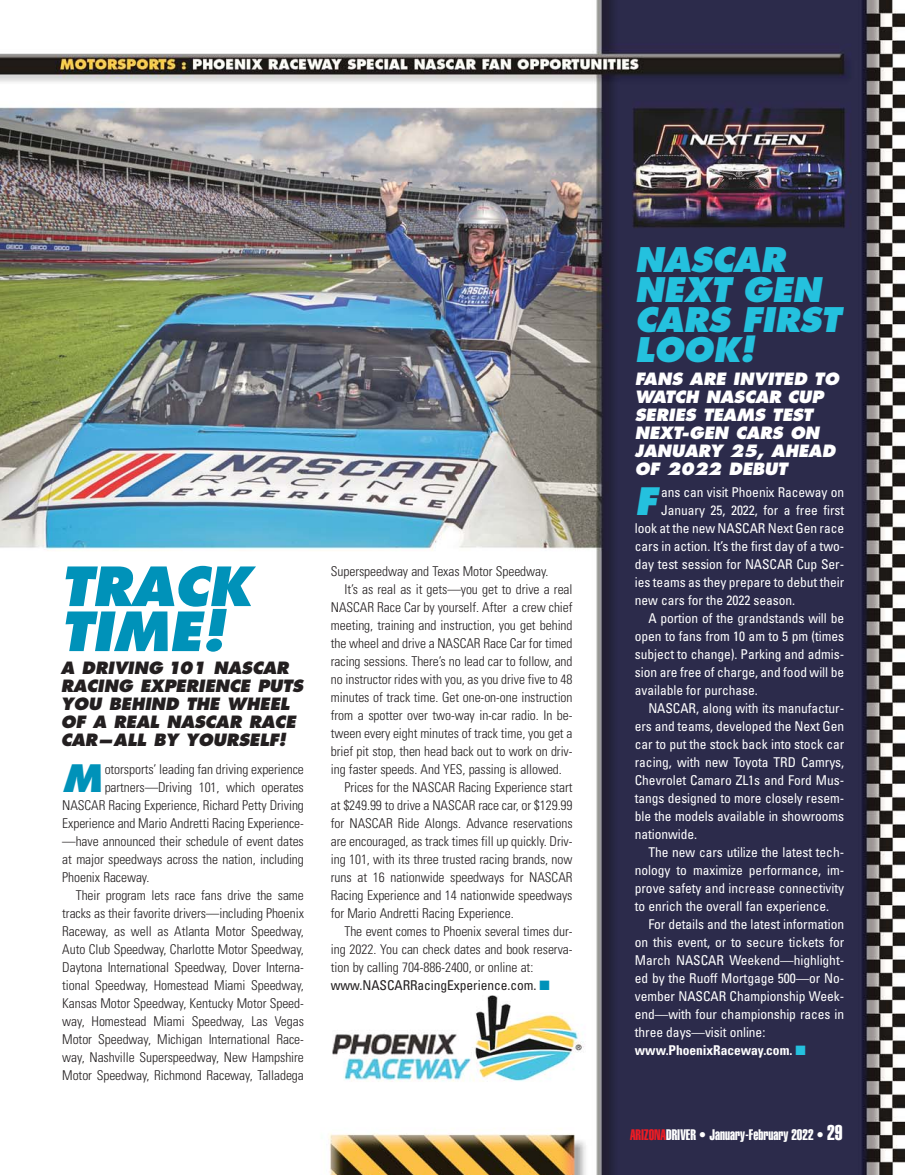
<style>
.page{position:relative;width:905px;height:1175px;background:#fff}
.page>*{position:absolute;margin:0;border:0;box-sizing:border-box;transform-origin:0 0}
.t1{font:italic 800 52.5px/45px "Futura";color:#0092b9}
.t2{font:italic 800 36.75px "Futura";color:#0092b9}
.t3{font:italic 800 36.75px "Futura";color:#24c1de}
.t4{font:italic 800 33px/30px "Futura";letter-spacing:-.01em;color:#24c1de}
.t5{font:italic 800 16.5px/18px "Futura";letter-spacing:-.01em;color:#231f20}
.t6{font:italic 800 16.5px/18px "Futura";letter-spacing:-.01em;color:#fff}
.t7{font:15px "Helvetica Extra Compressed";color:#fff}
.t8{font:300 condensed 13.5px "Univers";letter-spacing:-.005em;color:#231f20}
.t9{font:condensed 13.5px "Univers";letter-spacing:-.005em;color:#fff}
.t10{font:condensed 13.5px "Univers";letter-spacing:-.005em;color:#231f20}
.t11{font:700 condensed 13.5px "Univers";letter-spacing:-.005em;color:#fff}
.s1{color:#0092b9}
.s2{color:#24c1de}
.s3{color:#ed1c24}
.s4{font-size:21px}
</style>
<div class="page">
<img style="left:0;top:0;width:904px;height:1174px">
<h1 class="t1" style="left:61px;top:568px;width:191px">TRACK<br>TIME!</h1>
<p class="t5" style="left:61px;top:659px;width:246px">A DRIVING 101 NASCAR<br>RACING EXPERIENCE PUTS<br>YOU BEHIND THE WHEEL<br>OF A REAL NASCAR RACE<br>CAR —ALL BY YOURSELF!</p>
<h2 class="t2" style="left:62px;top:762px;width:47px">M</h2>
<p class="t8" style="left:105px;top:764px;width:201px">otorsports’ leading fan driving experience</p>
<p class="t8" style="left:105px;top:782px;width:201px">partners—Driving 101, which operates</p>
<p class="t8" style="left:62px;top:800px;width:243px">NASCAR Racing Experience, Richard Petty Driving</p>
<p class="t8" style="left:62px;top:818px;width:243px">Experience and Mario Andretti Racing Exper i ence -</p>
<p class="t8" style="left:62px;top:836px;width:243px">—have announced their schedule of event dates</p>
<p class="t8" style="left:62px;top:854px;width:243px">at major speedways across the nation, including</p>
<p class="t8" style="left:62px;top:872px;width:89px">Phoenix Raceway.</p>
<p class="t8" style="left:76px;top:890px;width:229px">Their program lets race fans drive the same</p>
<p class="t8" style="left:62px;top:908px;width:243px">tracks as their favorite drivers—including Phoenix</p>
<p class="t8" style="left:62px;top:926px;width:243px">Raceway, as well as Atlanta Motor Speedway,</p>
<p class="t8" style="left:62px;top:944px;width:243px">Auto Club Speedway, Charlotte Motor Speedway,</p>
<p class="t8" style="left:62px;top:962px;width:243px">Daytona International Speedway, Dover Interna -</p>
<p class="t8" style="left:62px;top:980px;width:243px">tional Speedway, Homestead Miami Speedway,</p>
<p class="t8" style="left:62px;top:998px;width:243px">Kansas Motor Speedway, Kentucky Motor Speed -</p>
<p class="t8" style="left:62px;top:1016px;width:243px">way, Homestead Miami Speedway, Las Vegas</p>
<p class="t8" style="left:62px;top:1034px;width:243px">Mot or Speedway, Michigan International Race -</p>
<p class="t8" style="left:62px;top:1052px;width:243px">way, Nashville Superspeedway, New Hampshire</p>
<p class="t8" style="left:62px;top:1070px;width:243px">Motor Speedway, Richmond Raceway, Talladega</p>
<p class="t8" style="left:331px;top:566px;width:219px">Superspeedway and Texas Motor Speedway.</p>
<p class="t8" style="left:344px;top:584px;width:229px">It’s as real as it gets—you get to drive a real</p>
<p class="t8" style="left:331px;top:602px;width:243px">NASCAR Race Car by yourself. After a crew chief</p>
<p class="t8" style="left:331px;top:620px;width:243px">meeting, training and instruction, you get be hind</p>
<p class="t8" style="left:331px;top:638px;width:243px">the wheel and drive a NASCAR Race Car for timed</p>
<p class="t8" style="left:331px;top:656px;width:243px">racing sessions. There’s no lead car to follow, and</p>
<p class="t8" style="left:331px;top:674px;width:243px">no instructor rides with you, as you drive five to 48</p>
<p class="t8" style="left:331px;top:692px;width:243px">minutes of track time. Get one-on-one instruction</p>
<p class="t8" style="left:331px;top:710px;width:243px">from a spotter over two-way in-car radio. In be -</p>
<p class="t8" style="left:331px;top:728px;width:243px">tween every eight minutes of track time, you get a</p>
<p class="t8" style="left:331px;top:746px;width:243px">brief pit stop, then head back out to work on driv-</p>
<p class="t8" style="left:331px;top:764px;width:232px">ing faster speeds. And YES, passing is allowed.</p>
<p class="t8" style="left:344px;top:782px;width:229px">Prices for the NASCAR Racing Experience start</p>
<p class="t8" style="left:331px;top:800px;width:243px">at $249.99 to drive a NASCAR race car, or $129.99</p>
<p class="t8" style="left:331px;top:818px;width:243px">for NASCAR Ride Alongs. Advance reservations</p>
<p class="t8" style="left:331px;top:836px;width:243px">are encouraged, as track times fill up quickly. Driv -</p>
<p class="t8" style="left:331px;top:854px;width:243px">ing 101, with its three trusted racing brands, now</p>
<p class="t8" style="left:331px;top:872px;width:243px">runs at 16 nationwide speedways for NASCAR</p>
<p class="t8" style="left:331px;top:890px;width:243px">Rac ing Experience and 14 nationwide speed ways</p>
<p class="t8" style="left:331px;top:908px;width:184px">for Mario Andretti Racing Experience.</p>
<p class="t8" style="left:344px;top:926px;width:229px">The event comes to Phoenix several times dur-</p>
<p class="t8" style="left:331px;top:944px;width:243px">ing 2022. You can check dates and book reserva-</p>
<p class="t8" style="left:331px;top:962px;width:204px">tion by calling 704-886-2400, or online at:</p>
<p class="t10" style="left:331px;top:980px;width:220px">www.NASCARRacingExperience.com. <span class="s1">■</span></p>
<h3 class="t4" style="left:634px;top:247px;width:212px">NASCAR<br>NEXT GEN<br>CARS FIRST<br>LOOK!</h3>
<p class="t6" style="left:634px;top:370px;width:208px">FANS ARE INVITED TO<br>WATCH NASCAR CUP<br>SERIES TEAMS TEST<br>NEXT-GEN CARS ON<br>JANUARY 25, AHEAD<br>OF 2022 DEBUT</p>
<h2 class="t3" style="left:634px;top:485px;width:30px">F</h2>
<p class="t9" style="left:661px;top:487px;width:184px">ans can visit Phoenix Raceway on</p>
<p class="t9" style="left:661px;top:505px;width:185px">January 25, 2022, for a free first</p>
<p class="t9" style="left:635px;top:523px;width:211px">look at the new NASCAR Next Gen race</p>
<p class="t9" style="left:635px;top:541px;width:211px">cars in action. It’s the first day of a two-</p>
<p class="t9" style="left:635px;top:559px;width:211px">day test session for NASCAR Cup Ser -</p>
<p class="t9" style="left:635px;top:577px;width:211px">ies teams as they prepare to debut their</p>
<p class="t9" style="left:635px;top:595px;width:162px">new cars for the 2022 season.</p>
<p class="t9" style="left:648px;top:613px;width:197px">A portion of the grandstands will be</p>
<p class="t9" style="left:635px;top:631px;width:211px">open to fans from 10 am to 5 pm (times</p>
<p class="t9" style="left:635px;top:649px;width:211px">subject to change). Parking and admis-</p>
<p class="t9" style="left:635px;top:667px;width:211px">sion are free of charge, and food will be</p>
<p class="t9" style="left:635px;top:685px;width:124px">available for purchase.</p>
<p class="t9" style="left:648px;top:703px;width:197px">NASCAR, along with its manufactur-</p>
<p class="t9" style="left:635px;top:721px;width:211px">ers and teams, developed the Next Gen</p>
<p class="t9" style="left:635px;top:739px;width:211px">car to put the stock back into stock car</p>
<p class="t9" style="left:635px;top:757px;width:211px">racing, with new Toyota TRD Camrys,</p>
<p class="t9" style="left:635px;top:775px;width:211px">Chev rolet Camaro ZL1s and Ford Mus -</p>
<p class="t9" style="left:635px;top:793px;width:211px">tangs designed to more closely resem-</p>
<p class="t9" style="left:635px;top:811px;width:211px">ble the models available in showrooms</p>
<p class="t9" style="left:635px;top:829px;width:64px">nationwide.</p>
<p class="t9" style="left:648px;top:847px;width:197px">The new cars utilize the latest tech-</p>
<p class="t9" style="left:635px;top:865px;width:211px">nology to maximize performance, im -</p>
<p class="t9" style="left:635px;top:883px;width:211px">prove safety and increase connectivity</p>
<p class="t9" style="left:635px;top:901px;width:196px">to enrich the overall fan experience.</p>
<p class="t9" style="left:648px;top:919px;width:197px">For details and the latest information</p>
<p class="t9" style="left:635px;top:937px;width:211px">on this event, or to secure tickets for</p>
<p class="t9" style="left:635px;top:955px;width:211px">March NASCAR Weekend—highlight-</p>
<p class="t9" style="left:635px;top:973px;width:211px">ed by the Ruoff Mortgage 500—or No -</p>
<p class="t9" style="left:635px;top:991px;width:211px">vem ber NASCAR Championship Week -</p>
<p class="t9" style="left:635px;top:1009px;width:211px">end—with four championship races in</p>
<p class="t9" style="left:635px;top:1027px;width:132px">three days—visit online:</p>
<p class="t11" style="left:635px;top:1045px;width:172px">www.PhoenixRaceway.com. <span class="s2">■</span></p>
<p class="t7" style="left:630px;top:1129px;width:214px"><span class="s3">ARIZONA</span>DRIVER • January-February 2022 • <span class="s4">29</span></p>
</div>
